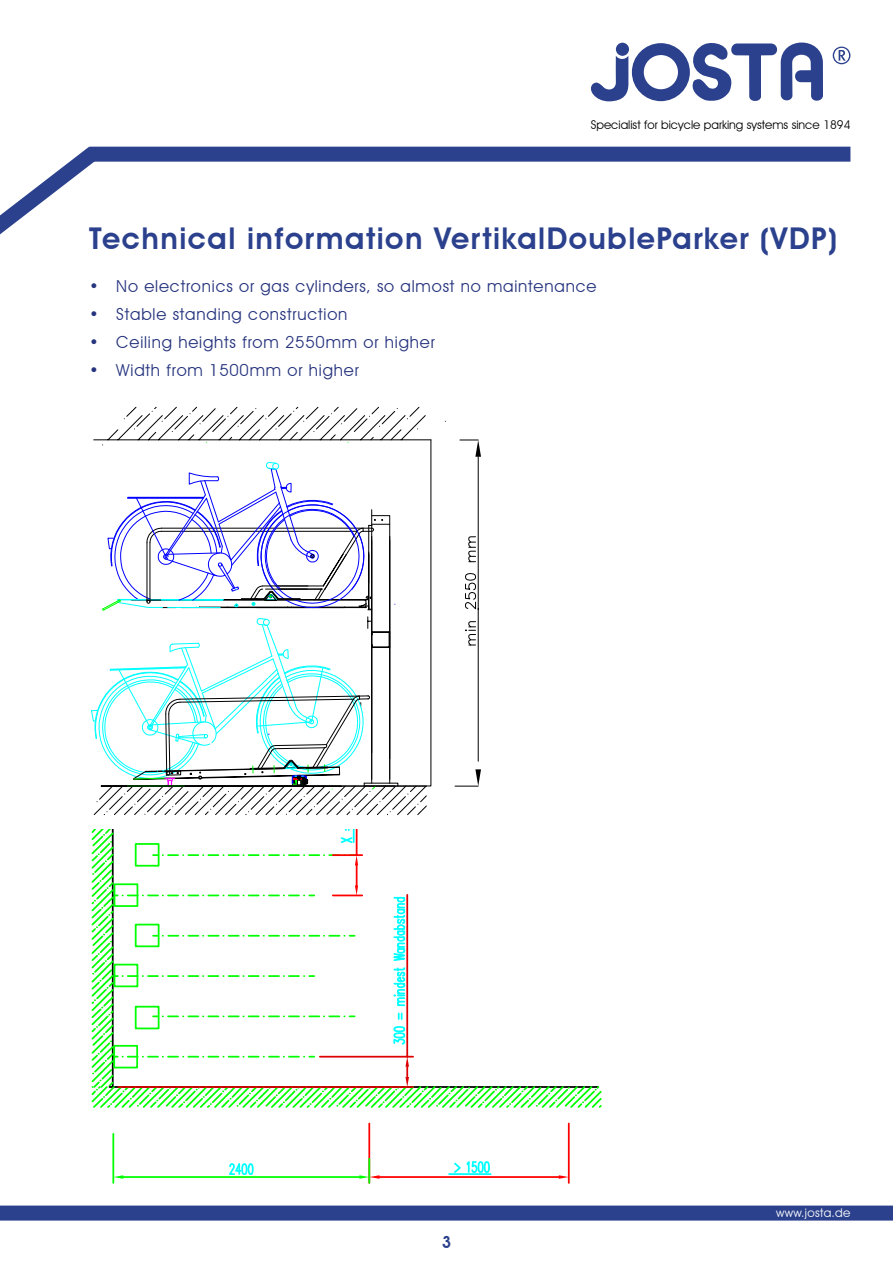
<style>
.page{position:relative;width:893px;height:1263px;background:#fff}
.page>*{position:absolute;margin:0;border:0;box-sizing:border-box;transform-origin:0 0}
.t1{font:600 30px "Avant Garde IT Cby BT";letter-spacing:.05em;color:#2b418d}
.t2{font:16.5px "Avant Garde IT Cby BT";letter-spacing:.05em;color:#26347e}
.t3{font:600 16.5px "Avant Garde IT Cby BT";color:#2b418d}
.t4{font:12px "Avant Garde IT Cby BT";color:#000}
.t5{font:12px "Avant Garde IT Cby BT";letter-spacing:.03em;color:#fff}
</style>
<div class="page">
<svg style="left:833px;top:46px;width:17px;height:18px"></svg>
<svg style="left:591px;top:42px;width:232px;height:60px"></svg>
<div style="left:90px;top:147px;width:760px;height:15px;background:#2b418d"></div>
<svg style="left:0;top:146px;width:115px;height:89px"></svg>
<div style="left:0;top:1205px;width:893px;height:15px;background:#2b418d"></div>
<hr style="left:368px;top:1123px;width:2px;height:60px;background:#f00">
<hr style="left:568px;top:1123px;width:2px;height:60px;background:#f00">
<hr style="left:380px;top:1176px;width:179px;height:2px;background:#f00">
<svg style="left:559px;top:1175px;width:9px;height:4px"></svg>
<hr style="left:449px;top:1173px;width:42px;height:2px;background:#0ff">
<svg style="left:452px;top:1161px;width:39px;height:13px"></svg>
<svg style="left:91px;top:829px;width:511px;height:279px"></svg>
<hr style="left:112px;top:1134px;width:2px;height:49px;background:#0f0">
<hr style="left:368px;top:1159px;width:2px;height:24px;background:#0f0">
<hr style="left:123px;top:1176px;width:236px;height:2px;background:#0f0">
<svg style="left:114px;top:1175px;width:9px;height:4px"></svg>
<svg style="left:359px;top:1175px;width:21px;height:4px"></svg>
<svg style="left:229px;top:1163px;width:25px;height:12px"></svg>
<div style="left:135px;top:1006px;width:25px;height:23px;border:2px solid #0f0"></div>
<div style="left:113px;top:1045px;width:25px;height:23px;border:2px solid #0f0"></div>
<div style="left:114px;top:964px;width:24px;height:23px;border:2px solid #0f0"></div>
<div style="left:135px;top:924px;width:25px;height:23px;border:2px solid #0f0"></div>
<div style="left:135px;top:843px;width:25px;height:24px;border:2px solid #0f0"></div>
<div style="left:114px;top:883px;width:24px;height:24px;border:2px solid #0f0"></div>
<svg style="left:91px;top:407px;width:336px;height:408px"></svg>
<svg style="left:353px;top:407px;width:126px;height:380px"></svg>
<svg style="left:475px;top:440px;width:6px;height:17px"></svg>
<svg style="left:475px;top:769px;width:6px;height:17px"></svg>
<svg style="left:464px;top:621px;width:12px;height:25px"></svg>
<svg style="left:464px;top:573px;width:12px;height:38px"></svg>
<svg style="left:468px;top:536px;width:8px;height:27px"></svg>
<p class="t4" style="left:591px;top:117px;width:261px">Specialist for bicycle parking systems since 1894</p>
<h1 class="t1" style="left:89px;top:220px;width:749px">Technical information VertikalDoubleParker (VDP)</h1>
<p class="t2" style="left:89px;top:276px;width:509px">• No electronics or gas cylinders, so almost no maintenance</p>
<p class="t2" style="left:89px;top:304px;width:260px">• Stable standing construction</p>
<p class="t2" style="left:89px;top:332px;width:347px">• Ceiling heights from 2550mm or higher</p>
<p class="t2" style="left:89px;top:360px;width:271px">• Width from 1500mm or higher</p>
<p class="t3" style="left:442px;top:1232px;width:11px">3</p>
<p class="t5" style="left:776px;top:1205px;width:76px">www.josta.de</p>
</div>
